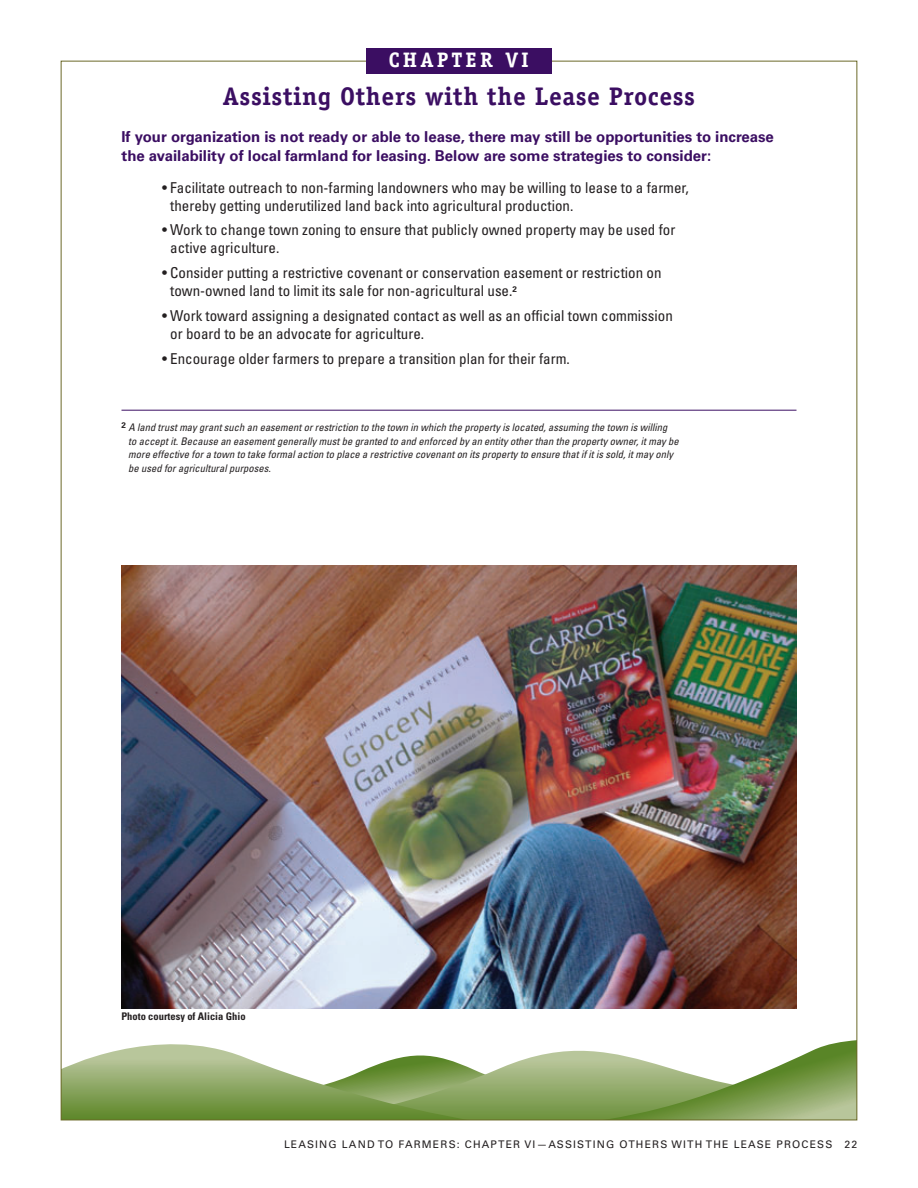
<style>
.page{position:relative;width:918px;height:1188px;background:#fff}
.page>*{position:absolute;margin:0;border:0;box-sizing:border-box;transform-origin:0 0}
.t1{font:700 25.5px "Officina Serif";letter-spacing:.025em;color:#3b0e62}
.t2{font:700 21px "Officina Serif";letter-spacing:.15em;color:#fff}
.t3{font:condensed 15px/18px "Univers";color:#231f20}
.t4{font:700 15px/19.5px "Univers";color:#3b0e62}
.t5{font:italic condensed 10.5px/13.5px "Univers";letter-spacing:.005em;color:#231f20}
.t6{font:10.5px "Univers";letter-spacing:.11em;color:#231f20}
.t7{font:700 condensed 10.5px "Univers";color:#231f20}
</style>
<div class="page">
<svg style="left:63px;top:1057px;width:31px;height:61px;background:#92ab6b"></svg>
<svg style="left:94px;top:1040px;width:761px;height:78px"></svg>
<hr style="left:122px;top:410px;width:674px;height:1px;background:#3b0e62">
<div style="left:366px;top:48px;width:186px;height:25px;background:#3b0e62"></div>
<img style="left:122px;top:565px;width:674px;height:443px">
<h2 class="t2" style="left:389px;top:52px;width:142px">CHAPTER VI</h2>
<h1 class="t1" style="left:223px;top:87px;width:474px">Assisting Others with the Lease Process</h1>
<p class="t4" style="left:122px;top:128px;width:654px">If your organization is not ready or able to lease, there may still be opportunities to increase the availability of local farmland for leasing. Below are some strategies to consider:</p>
<p class="t3" style="left:170px;top:180px;width:520px;text-indent:-8px">• Facilitate outreach to non-farming landowners who may be willing to lease to a farmer, thereby getting underutilized land back into agricultural production.</p>
<p class="t3" style="left:170px;top:222px;width:507px;text-indent:-8px">• Work to change town zoning to ensure that publicly owned property may be used for active agriculture.</p>
<p class="t3" style="left:170px;top:265px;width:493px;text-indent:-8px">• Consider putting a restrictive covenant or conservation easement or restriction on town-owned land to limit its sale for non-agricultural use.<sup>2</sup></p>
<p class="t3" style="left:170px;top:308px;width:504px;text-indent:-8px">• Work toward assigning a designated contact as well as an official town commission or board to be an advocate for agriculture.</p>
<p class="t3" style="left:162px;top:351px;width:409px">• Encourage older farmers to prepare a transition plan for their farm.</p>
<p class="t5" style="left:128px;top:422px;width:552px;text-indent:-7px"><sup>2</sup> A land trust may grant such an easement or restriction to the town in which the property is located, assuming the town is willing<br>to accept it. Because an easement generally must be granted to and enforced by an entity other than the property owner, it may be more effective for a town to take formal action to place a restrictive covenant on its property to ensure that if it is sold, it may only be used for agricultural purposes.</p>
<p class="t7" style="left:122px;top:1013px;width:126px">Photo courtesy of Alicia Ghio</p>
<p class="t6" style="left:284px;top:1141px;width:575px">LEASING LAND TO FARMERS: CHAPTER VI—ASSISTING OTHERS WITH THE LEASE PROCESS 22</p>
</div>
